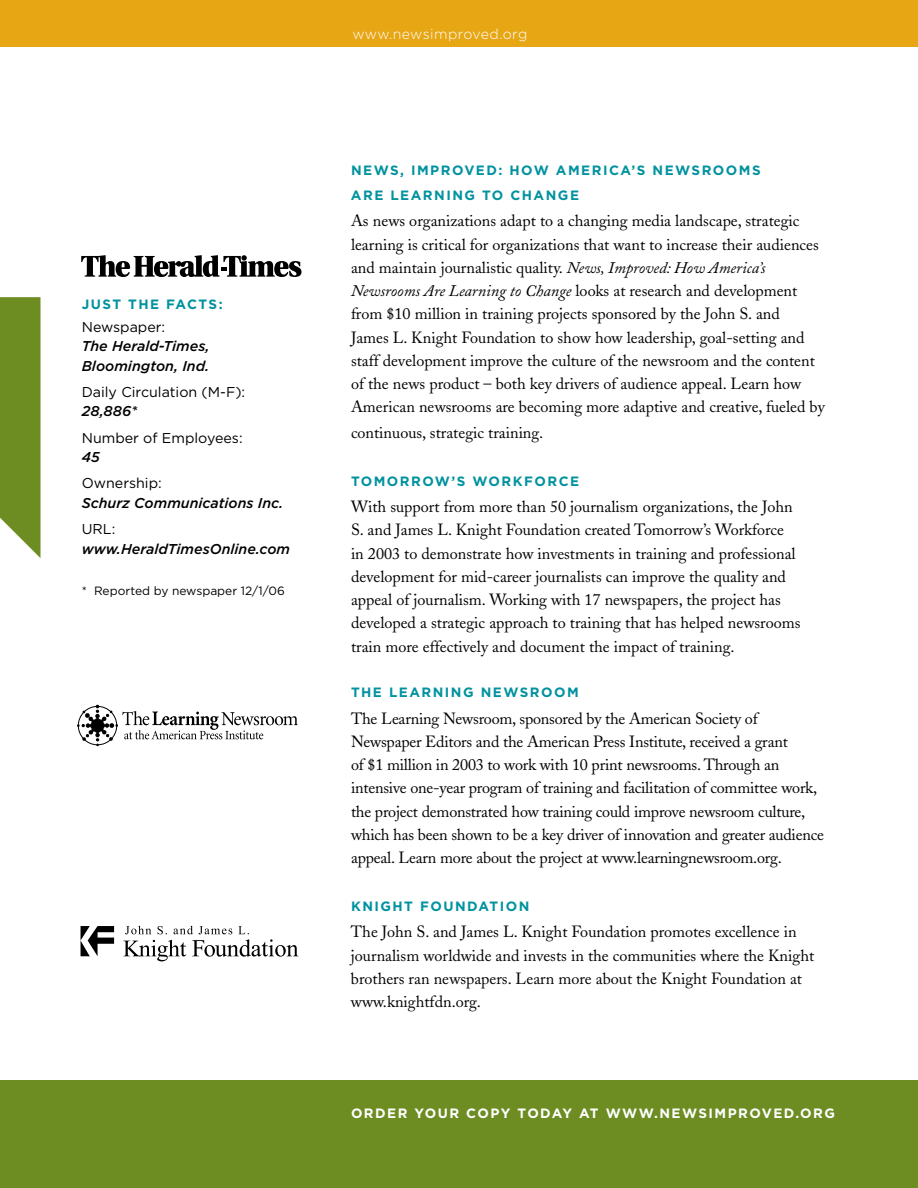
<style>
.page{position:relative;width:918px;height:1188px;background:#fff}
.page>*{position:absolute;margin:0;border:0;box-sizing:border-box;transform-origin:0 0}
.t1{font:16.2px/23.2px "Adobe Caslon";color:#000}
.t2{font:italic 500 14.25px/19.5px "Gotham";color:#000}
.t3{font:14.25px "Gotham";color:#000}
.t4{font:300 14.25px "Gotham";letter-spacing:.02em;color:#fff}
.t5{font:700 13.5px/25.5px "Gotham";letter-spacing:.11em;color:#00929f}
.t6{font:700 13.5px "Gotham";letter-spacing:.105em;color:#fff}
.t7{font:12px "Gotham";color:#000}
.s1{font-style:italic}
</style>
<div class="page">
<div style="left:0;top:1080px;width:918px;height:108px;background:#6d8d23"></div>
<div style="left:0;top:0;width:918px;height:47px;background:#e7a614"></div>
<svg style="left:0;top:297px;width:40px;height:261px;background:#789634"></svg>
<svg style="left:123px;top:926px;width:175px;height:35px"></svg>
<svg style="left:81px;top:926px;width:33px;height:30px"></svg>
<svg style="left:77px;top:705px;width:221px;height:41px"></svg>
<svg style="left:81px;top:255px;width:220px;height:22px"></svg>
<p class="t5" style="left:82px;top:291px;width:142px">JUST THE FACTS:</p>
<p class="t3" style="left:82px;top:319px;width:85px">Newspaper:</p>
<p class="t2" style="left:82px;top:336px;width:129px">The Herald-Times,<br>Bloomington, Ind.</p>
<p class="t3" style="left:82px;top:384px;width:165px">Daily Circulation (M-F):</p>
<p class="t2" style="left:82px;top:401px;width:57px">28,886*</p>
<p class="t3" style="left:82px;top:430px;width:162px">Number of Employees:</p>
<p class="t2" style="left:82px;top:447px;width:19px">45</p>
<p class="t3" style="left:82px;top:475px;width:82px">Ownership:</p>
<p class="t2" style="left:82px;top:493px;width:203px">Schurz Communications Inc.</p>
<p class="t3" style="left:82px;top:521px;width:35px">URL:</p>
<p class="t2" style="left:82px;top:539px;width:210px">www.HeraldTimesOnline.com</p>
<p class="t7" style="left:82px;top:584px;width:205px">* Reported by newspaper 12/1/06</p>
<p class="t4" style="left:352px;top:26px;width:176px">www.newsimproved.org</p>
<p class="t5" style="left:351px;top:157px;width:411px;text-indent:205px">AMERICA’S NEWSROOMS<br>ARE LEARNING TO CHANGE</p>
<p class="t1" style="left:351px;top:210px;width:475px">As news organizations adapt to a changing media landscape, strategic learning is critical for organizations that want to increase their audiences and maintain journalistic quality. <span class="s1">News, Improved: How America’s Newsrooms Are Learning to Change</span> looks at research and development from $10 million in training projects sponsored by the John S. and<br>James L. Knight Foundation to show how leadership, goal-setting and staff development improve the culture of the newsroom and the content of the news product – both key drivers of audience appeal. Learn how American newsrooms are becoming more adaptive and creative, fueled by</p>
<p class="t1" style="left:351px;top:421px;width:194px">continuous, strategic training.</p>
<p class="t5" style="left:351px;top:468px;width:230px">TOMORROW’S WORKFORCE</p>
<p class="t1" style="left:351px;top:495px;width:451px">With support from more than 50 journalism organizations, the John S. and James L. Knight Foundation created Tomorrow’s Workforce in 2003 to demonstrate how investments in training and professional development for mid-career journalists can improve the quality and appeal of journalism. Working with 17 newspapers, the project has developed a strategic approach to training that has helped newsrooms train more effectively and document the impact of training.</p>
<p class="t5" style="left:351px;top:680px;width:229px">THE LEARNING NEWSROOM</p>
<p class="t1" style="left:351px;top:707px;width:475px">The Learning Newsroom, sponsored by the American Society of Newspaper Editors and the American Press Institute, received a grant<br>of $1 million in 2003 to work with 10 print newsrooms. Through an intensive one-year program of training and facilitation of committee work, the project demonstrated how training could improve newsroom culture, which has been shown to be a key driver of innovation and greater audience appeal. Learn more about the project at www.learningnewsroom.org.</p>
<p class="t5" style="left:351px;top:893px;width:180px">KNIGHT FOUNDATION</p>
<p class="t1" style="left:351px;top:921px;width:465px">The John S. and James L. Knight Foundation promotes excellence in journalism worldwide and invests in the communities where the Knight brothers ran newspapers. Learn more about the Knight Foundation at www.knightfdn.org.</p>
<p class="t5" style="left:351px;top:157px;width:185px">NEWS, IMPROVED: HOW</p>
<p class="t6" style="left:351px;top:1106px;width:47px">ORDER</p>
<p class="t6" style="left:415px;top:1106px;width:35px">YOUR</p>
<p class="t6" style="left:466px;top:1106px;width:124px">COPY TODAY AT</p>
<p class="t6" style="left:606px;top:1106px;width:104px">WWW.NE WSIMPR</p>
<p class="t6" style="left:749px;top:1106px;width:75px">OVE D.ORG</p>
</div>
